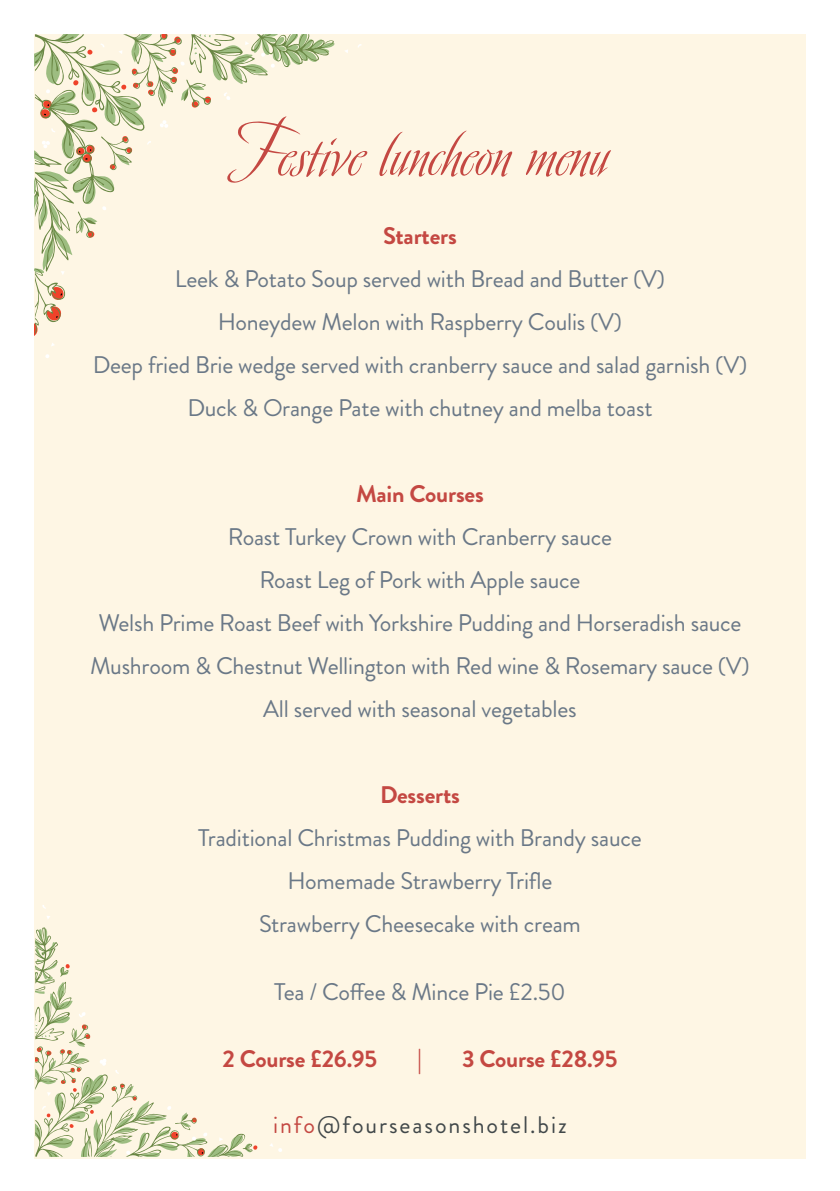
<style>
.page{position:relative;width:840px;height:1191px;background:#fff}
.page>*{position:absolute;margin:0;border:0;box-sizing:border-box;transform-origin:0 0}
.t1{font:500 84px "Avalon";letter-spacing:-.01em;color:#c44842}
.t2{font:24px/43px "Brandon Grotesque";letter-spacing:-.01em;color:#6a7887;text-align:center}
.t3{font:700 24px "Brandon Grotesque";letter-spacing:-.01em;color:#c44842}
.t4{font:24px "Brandon Grotesque";letter-spacing:.08em;color:#41484a}
.s1{color:#c44842}
</style>
<div class="page">
<div style="left:34px;top:34px;width:771px;height:1124px;background:#fef6e4"></div>
<svg style="left:270px;top:1143px;width:12px;height:9px"></svg>
<svg style="left:35px;top:927px;width:223px;height:229px"></svg>
<svg style="left:45px;top:354px;width:4px;height:4px"></svg>
<svg style="left:35px;top:34px;width:313px;height:312px"></svg>
<h1 class="t1" style="left:229px;top:94px;width:383px">Festive luncheon menu</h1>
<p class="t3" style="left:383px;top:219px;width:75px">Starters</p>
<p class="t2" style="left:93px;top:258px;width:655px">Leek &amp; Potato Soup served with Bread and Butter (V)<br>Honeydew Melon with Raspberry Coulis (V)<br>Deep fried Brie wedge served with cranberry sauce and salad garnish (V)<br>Duck &amp; Orange Pate with chutney and melba toast</p>
<p class="t3" style="left:356px;top:477px;width:129px">Main Courses</p>
<p class="t2" style="left:90px;top:516px;width:661px">Roast Turkey Crown with Cranberry sauce<br>Roast Leg of Pork with Apple sauce<br>Welsh Prime Roast Beef with Yorkshire Pudding and Horseradish sauce Mushroom &amp; Chestnut Wellington with Red wine &amp; Rosemary sauce (V)<br>All served with seasonal vegetables</p>
<p class="t3" style="left:380px;top:778px;width:81px">Desserts</p>
<p class="t2" style="left:198px;top:817px;width:445px">Traditional Christmas Pudding with Brandy sauce<br>Homemade Strawberry Trifle<br>Strawberry Cheesecake with cream</p>
<p class="t2" style="left:274px;top:970px;width:292px">Tea / Coffee &amp; Mince Pie £2.50</p>
<p class="t3" style="left:222px;top:1041px;width:156px">2 Course £26.95</p>
<p class="t3" style="left:417px;top:1041px;width:6px">|</p>
<p class="t3" style="left:462px;top:1041px;width:157px">3 Course £28.95</p>
<p class="t4" style="left:273px;top:1108px;width:295px"><span class="s1">info</span>@fourseasonshotel.biz</p>
</div>
